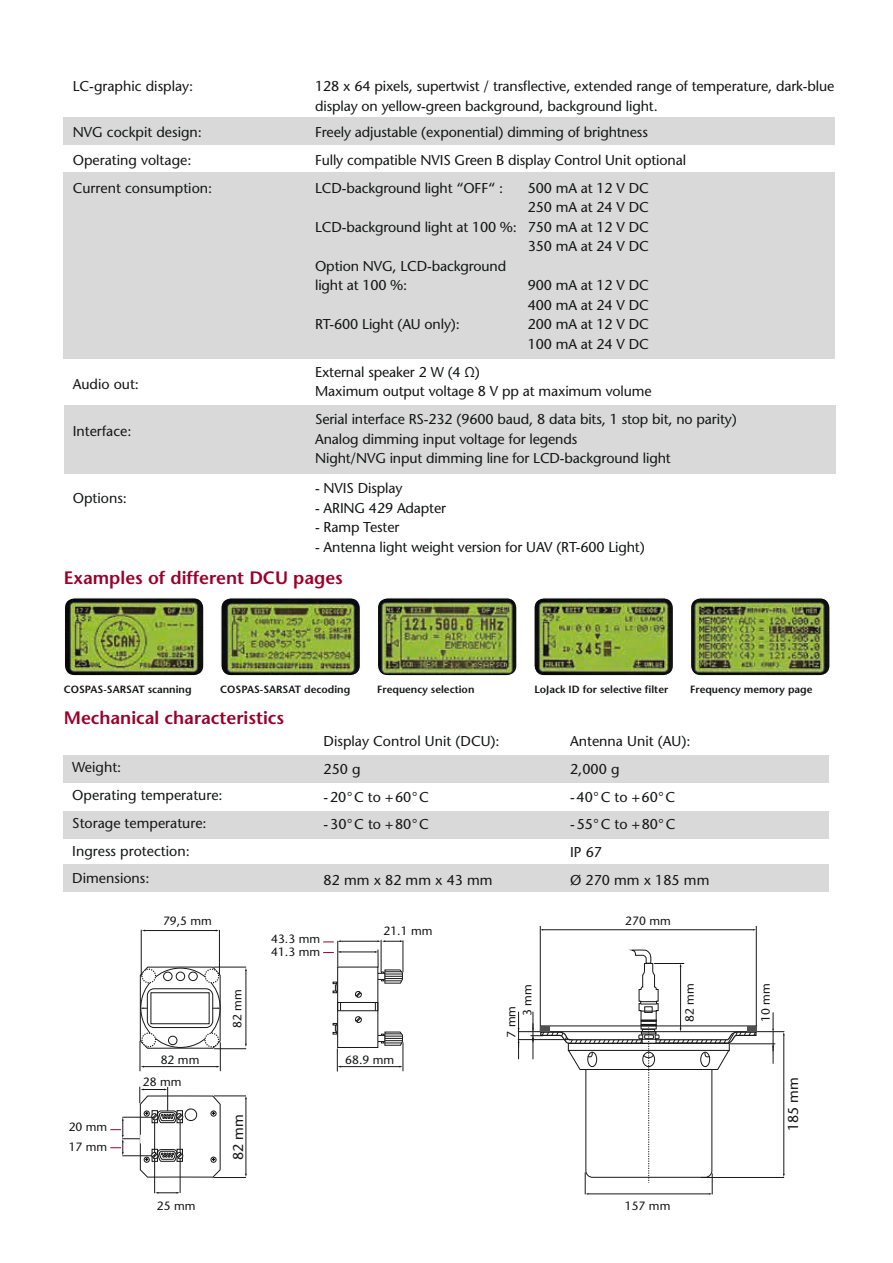
<style>
.page{position:relative;width:893px;height:1263px;background:#fff}
.page>*{position:absolute;margin:0;border:0;box-sizing:border-box;transform-origin:0 0}
.t1{font:600 18px "Stone Sans Std";color:#9a002a}
.t2{font:500 14.25px/19.5px "Stone Sans Std";letter-spacing:-.01em;color:#151616}
.t3{font:500 12px/12.8px "Stone Sans Std";color:#151616}
.t4{font:600 10.5px "Stone Sans Std";color:#151616}
</style>
<div class="page">
<div style="left:64px;top:864px;width:765px;height:28px;background:#d9d9da"></div>
<div style="left:64px;top:173px;width:771px;height:186px;background:#d9d9da"></div>
<div style="left:64px;top:405px;width:772px;height:69px;background:#d9d9da"></div>
<div style="left:64px;top:118px;width:771px;height:27px;background:#d9d9da"></div>
<hr style="left:381px;top:940px;width:1px;height:32px;background:#181818">
<hr style="left:246px;top:1098px;width:1px;height:76px;background:#181818">
<hr style="left:340px;top:1066px;width:60px;height:1px;background:#181818">
<svg style="left:337px;top:1049px;width:4px;height:22px"></svg>
<hr style="left:340px;top:952px;width:35px;height:1px;background:#181818">
<hr style="left:340px;top:941px;width:38px;height:1px;background:#181818">
<svg style="left:378px;top:940px;width:8px;height:2px"></svg>
<hr style="left:141px;top:930px;width:1px;height:46px;background:#181818">
<hr style="left:219px;top:930px;width:1px;height:44px;background:#181818">
<hr style="left:144px;top:930px;width:72px;height:1px;background:#181818">
<hr style="left:214px;top:1096px;width:32px;height:1px;background:#181818">
<hr style="left:214px;top:1177px;width:32px;height:1px;background:#181818">
<hr style="left:214px;top:967px;width:32px;height:1px;background:#181818">
<hr style="left:214px;top:1048px;width:32px;height:1px;background:#181818">
<hr style="left:246px;top:970px;width:1px;height:74px;background:#181818">
<hr style="left:154px;top:1120px;width:1px;height:73px;background:#181818">
<hr style="left:180px;top:1120px;width:1px;height:72px;background:#181818">
<svg style="left:155px;top:1192px;width:25px;height:2px"></svg>
<svg style="left:139px;top:966px;width:82px;height:105px"></svg>
<div style="left:140px;top:968px;width:81px;height:80px;border:1px solid #181818;border-radius:50%"></div>
<div style="left:147px;top:989px;width:66px;height:38px;background:linear-gradient(to right,#fff,#fdfdfd);border-radius:7px"></div>
<div style="left:147px;top:988px;width:66px;height:40px;border:1px solid #181818;border-radius:7px"></div>
<div style="left:151px;top:993px;width:58px;height:31px;background:#fff"></div>
<div style="left:150px;top:992px;width:60px;height:32px;border:1px solid #181818"></div>
<div style="left:142px;top:969px;width:14px;height:14px;background:#fff;border-radius:50%"></div>
<div style="left:141px;top:968px;width:15px;height:15px;border:1px dashed #181818;border-radius:50%"></div>
<div style="left:205px;top:969px;width:14px;height:14px;background:#fff;border-radius:50%"></div>
<div style="left:204px;top:968px;width:15px;height:15px;border:1px dashed #181818;border-radius:50%"></div>
<div style="left:142px;top:1033px;width:14px;height:14px;background:#fff;border-radius:50%"></div>
<div style="left:141px;top:1032px;width:15px;height:15px;border:1px dashed #181818;border-radius:50%"></div>
<div style="left:205px;top:1033px;width:14px;height:14px;background:#fff;border-radius:50%"></div>
<div style="left:204px;top:1032px;width:15px;height:15px;border:1px dashed #181818;border-radius:50%"></div>
<div style="left:163px;top:972px;width:10px;height:9px;border:1px solid #181818;border-radius:50%"></div>
<div style="left:168px;top:1036px;width:9px;height:9px;border:1px solid #181818;border-radius:50%"></div>
<div style="left:176px;top:972px;width:9px;height:9px;border:1px solid #181818;border-radius:50%"></div>
<div style="left:188px;top:972px;width:10px;height:9px;border:1px solid #181818;border-radius:50%"></div>
<div style="left:337px;top:966px;width:41px;height:82px;border:1px solid #181818"></div>
<div style="left:337px;top:1002px;width:41px;height:9px;border:1px solid #181818"></div>
<svg style="left:355px;top:991px;width:7px;height:7px"></svg>
<svg style="left:355px;top:1016px;width:7px;height:7px"></svg>
<svg style="left:375px;top:950px;width:28px;height:34px"></svg>
<div style="left:377px;top:1035px;width:8px;height:7px;border:1px solid #181818"></div>
<svg style="left:381px;top:1031px;width:23px;height:40px"></svg>
<svg style="left:333px;top:982px;width:5px;height:11px"></svg>
<svg style="left:333px;top:1023px;width:5px;height:11px"></svg>
<div style="left:64px;top:811px;width:765px;height:27px;background:#d9d9da"></div>
<div style="left:64px;top:755px;width:765px;height:28px;background:#d9d9da"></div>
<svg style="left:323px;top:940px;width:18px;height:26px"></svg>
<svg style="left:110px;top:1087px;width:111px;height:92px"></svg>
<img style="left:66px;top:599px;width:136px;height:75px">
<div style="left:64px;top:597px;width:140px;height:79px;border:1px solid #fff;border-radius:10px"></div>
<img style="left:222px;top:599px;width:137px;height:75px">
<div style="left:220px;top:597px;width:141px;height:79px;border:1px solid #fff;border-radius:10px"></div>
<img style="left:379px;top:599px;width:136px;height:75px">
<div style="left:377px;top:597px;width:140px;height:79px;border:1px solid #fff;border-radius:10px"></div>
<img style="left:535px;top:599px;width:137px;height:75px">
<div style="left:533px;top:597px;width:141px;height:79px;border:1px solid #fff;border-radius:10px"></div>
<img style="left:692px;top:599px;width:137px;height:75px">
<div style="left:690px;top:597px;width:141px;height:79px;border:1px solid #fff;border-radius:10px"></div>
<p class="t2" style="left:73px;top:77px;width:122px">LC-graphic display:</p>
<p class="t2" style="left:73px;top:118px;width:141px;line-height:28px">NVG cockpit design:<br>Operating voltage:<br>Current consumption:</p>
<p class="t2" style="left:73px;top:374px;width:68px">Audio out:</p>
<p class="t2" style="left:73px;top:421px;width:60px">Interface:</p>
<p class="t2" style="left:73px;top:488px;width:56px">Options:</p>
<p class="t2" style="left:315px;top:77px;width:521px">128 x 64 pixels, supertwist / transflective, extended range of temperature, dark-blue display on yellow-green background, background light.</p>
<p class="t2" style="left:315px;top:118px;width:372px;line-height:28px">Freely adjustable (exponential) dimming of brightness<br>Fully compatible NVIS Green B display Control Unit optional<br>LCD-background light “OFF“ :</p>
<p class="t2" style="left:528px;top:178px;width:123px">500 mA at 12 V DC</p>
<p class="t2" style="left:528px;top:197px;width:123px">250 mA at 24 V DC</p>
<p class="t2" style="left:315px;top:217px;width:335px">LCD-background light at 100 %: 750 mA at 12 V DC</p>
<p class="t2" style="left:528px;top:236px;width:123px">350 mA at 24 V DC</p>
<p class="t2" style="left:315px;top:256px;width:193px">Option NVG, LCD-background</p>
<p class="t2" style="left:315px;top:275px;width:94px">light at 100 %:</p>
<p class="t2" style="left:528px;top:275px;width:123px">900 mA at 12 V DC<br>400 mA at 24 V DC</p>
<p class="t2" style="left:315px;top:314px;width:146px">RT-600 Light (AU only):</p>
<p class="t2" style="left:528px;top:314px;width:123px">200 mA at 12 V DC<br>100 mA at 24 V DC</p>
<p class="t2" style="left:315px;top:362px;width:338px">External speaker 2 W (4 Ω)<br>Maximum output voltage 8 V pp at maximum volume</p>
<p class="t2" style="left:315px;top:409px;width:423px">Serial interface RS-232 (9600 baud, 8 data bits, 1 stop bit, no parity)<br>Analog dimming input voltage for legends<br>Night/NVG input dimming line for LCD-background light</p>
<p class="t2" style="left:315px;top:478px;width:89px">- NVIS Display</p>
<p class="t2" style="left:315px;top:498px;width:133px">- ARING 429 Adapter</p>
<p class="t2" style="left:315px;top:517px;width:86px">- Ramp Tester</p>
<p class="t2" style="left:315px;top:537px;width:331px">- Antenna light weight version for UAV (RT-600 Light)</p>
<p class="t1" style="left:64px;top:567px;width:281px">Examples of different DCU pages</p>
<p class="t4" style="left:64px;top:683px;width:129px">COSPAS-SARSAT scanning</p>
<p class="t4" style="left:220px;top:683px;width:131px">COSPAS-SARSAT decoding</p>
<p class="t4" style="left:377px;top:683px;width:99px">Frequency selection</p>
<p class="t4" style="left:534px;top:683px;width:135px">LoJack ID for selective filter</p>
<p class="t4" style="left:690px;top:683px;width:124px">Frequency memory page</p>
<p class="t1" style="left:64px;top:707px;width:222px">Mechanical characteristics</p>
<p class="t2" style="left:72px;top:754px;width:152px;line-height:27.8px">Weight:<br>Operating temperature:<br>Storage temperature:<br>Ingress protection:<br>Dimensions:</p>
<p class="t2" style="left:324px;top:731px;width:178px">Display Control Unit (DCU):</p>
<p class="t2" style="left:570px;top:731px;width:122px">Antenna Unit (AU):</p>
<p class="t2" style="left:324px;top:759px;width:39px">250 g</p>
<p class="t2" style="left:570px;top:759px;width:51px">2,000 g</p>
<p class="t2" style="left:324px;top:787px;width:107px">-20°C to +60°C</p>
<p class="t2" style="left:570px;top:787px;width:107px">-40°C to +60°C</p>
<p class="t2" style="left:324px;top:815px;width:107px">-30°C to +80°C</p>
<p class="t2" style="left:570px;top:810px;width:107px;line-height:27.8px">-55°C to +80°C<br>IP 67</p>
<p class="t2" style="left:324px;top:870px;width:170px">82 mm x 82 mm x 43 mm</p>
<p class="t2" style="left:570px;top:870px;width:141px">Ø 270 mm x 185 mm</p>
<p class="t3" style="left:69px;top:1117px;width:40px;line-height:20.2px">20 mm<br>17 mm</p>
<p class="t3" style="left:163px;top:915px;width:51px">79,5 mm</p>
<p class="t3" style="left:161px;top:1053px;width:40px">82 mm</p>
<p class="t3" style="left:143px;top:1075px;width:40px">28 mm</p>
<p class="t3" style="left:157px;top:1199px;width:40px">25 mm</p>
<p class="t3" style="left:231px;top:1028px;width:40px;rotate:-90deg">82 mm</p>
<p class="t2" style="left:228px;top:1160px;width:47px;rotate:-90deg">82 mm</p>
<p class="t3" style="left:271px;top:933px;width:51px">43.3 mm<br>41.3 mm</p>
<p class="t3" style="left:383px;top:925px;width:51px">21.1 mm</p>
<p class="t3" style="left:345px;top:1053px;width:51px">68.9 mm</p>
<p class="t3" style="left:625px;top:915px;width:47px">270 mm</p>
<p class="t3" style="left:521px;top:1016px;width:33px;rotate:-90deg">3 mm</p>
<p class="t3" style="left:759px;top:1022px;width:40px;rotate:-90deg">10 mm</p>
<p class="t3" style="left:683px;top:1022px;width:40px;rotate:-90deg">82 mm</p>
<p class="t3" style="left:505px;top:1037px;width:33px;rotate:-90deg">7 mm</p>
<p class="t2" style="left:783px;top:1131px;width:56px;rotate:-90deg">185 mm</p>
<p class="t3" style="left:625px;top:1199px;width:47px">157 mm</p>
</div>
